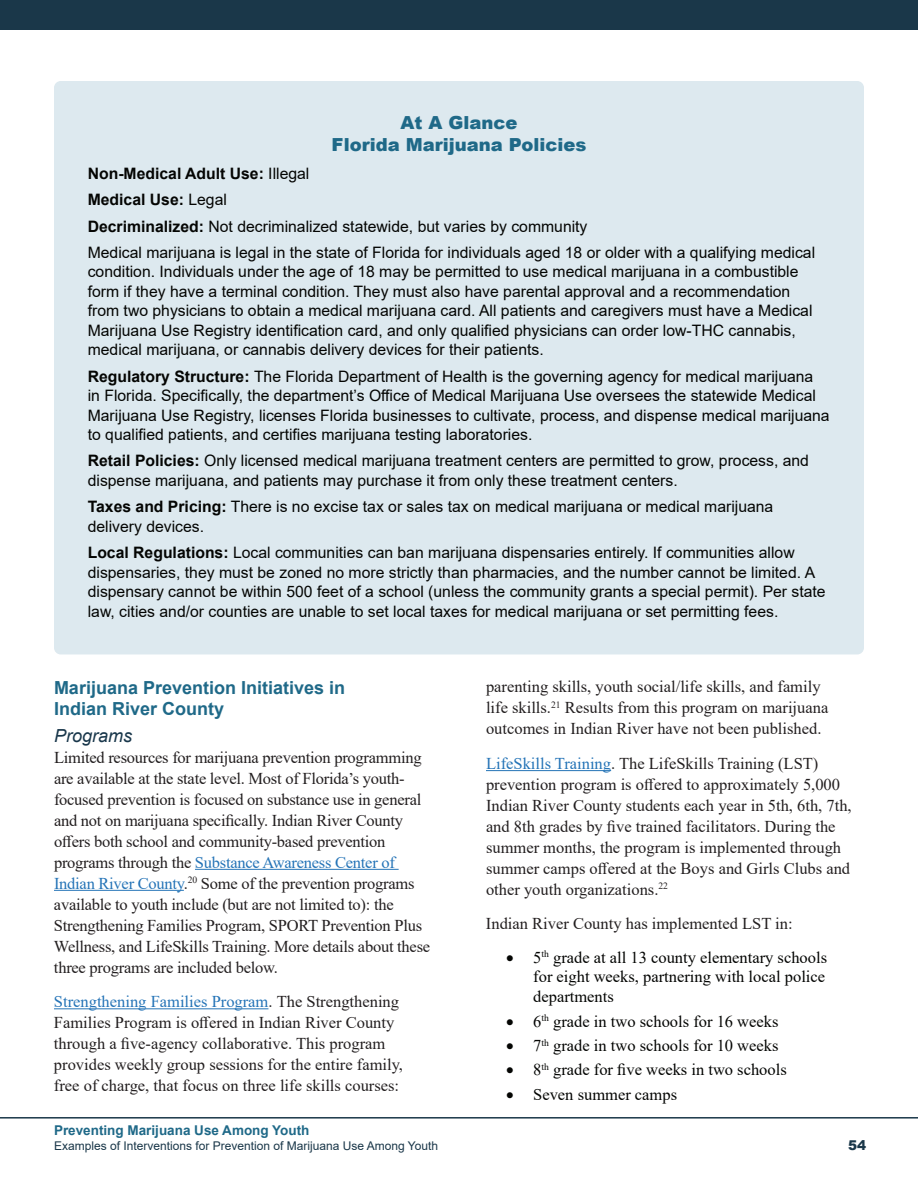
<style>
.page{position:relative;width:918px;height:1188px;background:#fff}
.page>*{position:absolute;margin:0;border:0;box-sizing:border-box;transform-origin:0 0}
.t1{font:700 18px/21px "Arial";color:#1f6988}
.t2{font:900 18px/21.6px "Arial";color:#1f6988;text-align:center}
.t3{font:italic 18px "Arial";color:#19374b}
.t4{font:16.5px/21px "Times New Roman";color:#231f20}
.t5{font:16.5px/19.8px "Times New Roman";color:#040503}
.t6{font:15.75px/19.5px "Arial";color:#040503}
.t7{font:700 15.75px "Arial";color:#040503}
.t8{font:700 13.5px "Arial";color:#1f6988}
.t9{font:900 13.5px "Arial";color:#1a3749}
.t10{font:12px "Arial";color:#1a3749}
.s1{font-weight:400}
.s2{font-weight:700}
.s3{color:#2574b7}
</style>
<div class="page">
<hr style="left:0;top:1117px;width:918px;height:2px;background:#1a3749">
<div style="left:0;top:0;width:918px;height:30px;background:#1a3749"></div>
<div style="left:54px;top:81px;width:810px;height:573px;background:#dde9ef;border-radius:7px"></div>
<hr style="left:195px;top:869px;width:204px;height:1px;background:#2574b7">
<hr style="left:54px;top:890px;width:130px;height:1px;background:#2574b7">
<hr style="left:54px;top:1008px;width:214px;height:1px;background:#2574b7">
<hr style="left:486px;top:770px;width:125px;height:1px;background:#2574b7">
<h4 class="t2" style="left:332px;top:111px;width:256px">At A Glance<br>Florida Marijuana Policies</h4>
<p class="t7" style="left:88px;top:163px;width:223px">Non-Medical Adult Use: <span class="s1">Illegal</span></p>
<p class="t7" style="left:88px;top:189px;width:141px">Medical Use: <span class="s1">Legal</span></p>
<p class="t6" style="left:88px;top:216px;width:501px"><span class="s2">Decriminalized:</span> Not decriminalized statewide, but varies by community</p>
<p class="t6" style="left:88px;top:243px;width:729px">Medical marijuana is legal in the state of Florida for individuals aged 18 or older with a qualifying medical condition. Individuals under the age of 18 may be permitted to use medical marijuana in a combustible form if they have a terminal condition. They must also have parental approval and a recommendation from two physicians to obtain a medical marijuana card. All patients and caregivers must have a Medical Marijuana Use Registry identification card, and only qualified physicians can order low-THC cannabis, medical marijuana, or cannabis delivery devices for their patients.</p>
<p class="t6" style="left:88px;top:366px;width:743px"><span class="s2">Regulatory Structure:</span> The Florida Department of Health is the governing agency for medical marijuana<br>in Florida. Specifically, the department’s Office of Medical Marijuana Use oversees the statewide Medical Marijuana Use Registry, licenses Florida businesses to cultivate, process, and dispense medical marijuana to qualified patients, and certifies marijuana testing laboratories.</p>
<p class="t6" style="left:88px;top:451px;width:723px"><span class="s2">Retail Policies:</span> Only licensed medical marijuana treatment centers are permitted to grow, process, and dispense marijuana, and patients may purchase it from only these treatment centers.</p>
<p class="t6" style="left:88px;top:497px;width:687px"><span class="s2">Taxes and Pricing:</span> There is no excise tax or sales tax on medical marijuana or medical marijuana delivery devices.</p>
<p class="t6" style="left:88px;top:543px;width:739px"><span class="s2">Local Regulations:</span> Local communities can ban marijuana dispensaries entirely. If communities allow dispensaries, they must be zoned no more strictly than pharmacies, and the number cannot be limited. A dispensary cannot be within 500 feet of a school (unless the community grants a special permit). Per state law, cities and/or counties are unable to set local taxes for medical marijuana or set permitting fees.</p>
<h4 class="t1" style="left:54px;top:677px;width:293px">Marijuana Prevention Initiatives in<br>Indian River County</h4>
<h5 class="t3" style="left:54px;top:724px;width:80px">Programs</h5>
<p class="t4" style="left:54px;top:746px;width:378px">Limited resources for marijuana prevention programming are available at the state level. Most of Florida’s youth&shy;focused prevention is focused on substance use in general and not on marijuana specifically. Indian River County offers both school and community-based prevention programs through the <span class="s3">Substance Awareness Center of Indian River County</span>.<sup>20</sup> Some of the prevention programs available to youth include (but are not limited to): the Strengthening Families Program, SPORT Prevention Plus Wellness, and LifeSkills Training. More details about these three programs are included below.</p>
<p class="t4" style="left:54px;top:991px;width:351px"><span class="s3">Strengthening Families Program</span>. The Strengthening Families Program is offered in Indian River County through a five-agency collaborative. This program provides weekly group sessions for the entire family, free of charge, that focus on three life skills courses:</p>
<p class="t8" style="left:54px;top:1121px;width:257px">Preventing Marijuana Use Among Youth</p>
<p class="t10" style="left:54px;top:1137px;width:386px">Examples of Interventions for Prevention of Marijuana Use Among Youth</p>
<p class="t4" style="left:486px;top:676px;width:344px">parenting skills, youth social/life skills, and family life skills.<sup>21</sup> Results from this program on marijuana outcomes in Indian River have not been published.</p>
<p class="t4" style="left:486px;top:752px;width:367px"><span class="s3">LifeSkills Training</span>. The LifeSkills Training (LST) prevention program is offered to approximately 5,000<br>Indian River County students each year in 5th, 6th, 7th, and 8th grades by five trained facilitators. During the summer months, the program is implemented through summer camps offered at the Boys and Girls Clubs and other youth organizations.<sup>22</sup></p>
<p class="t4" style="left:486px;top:913px;width:308px">Indian River County has implemented LST in:</p>
<p class="t5" style="left:533px;top:947px;width:295px;text-indent:-27px">• 5<sup>th</sup> grade at all 13 county elementary schools for eight weeks, partnering with local police departments</p>
<p class="t5" style="left:506px;top:1011px;width:274px">• 6<sup>th</sup> grade in two schools for 16 weeks</p>
<p class="t5" style="left:506px;top:1035px;width:274px">• 7<sup>th</sup> grade in two schools for 10 weeks</p>
<p class="t5" style="left:506px;top:1059px;width:282px">• 8<sup>th</sup> grade for five weeks in two schools</p>
<p class="t5" style="left:506px;top:1084px;width:172px">• Seven summer camps</p>
<p class="t9" style="left:848px;top:1135px;width:20px">54</p>
</div>
